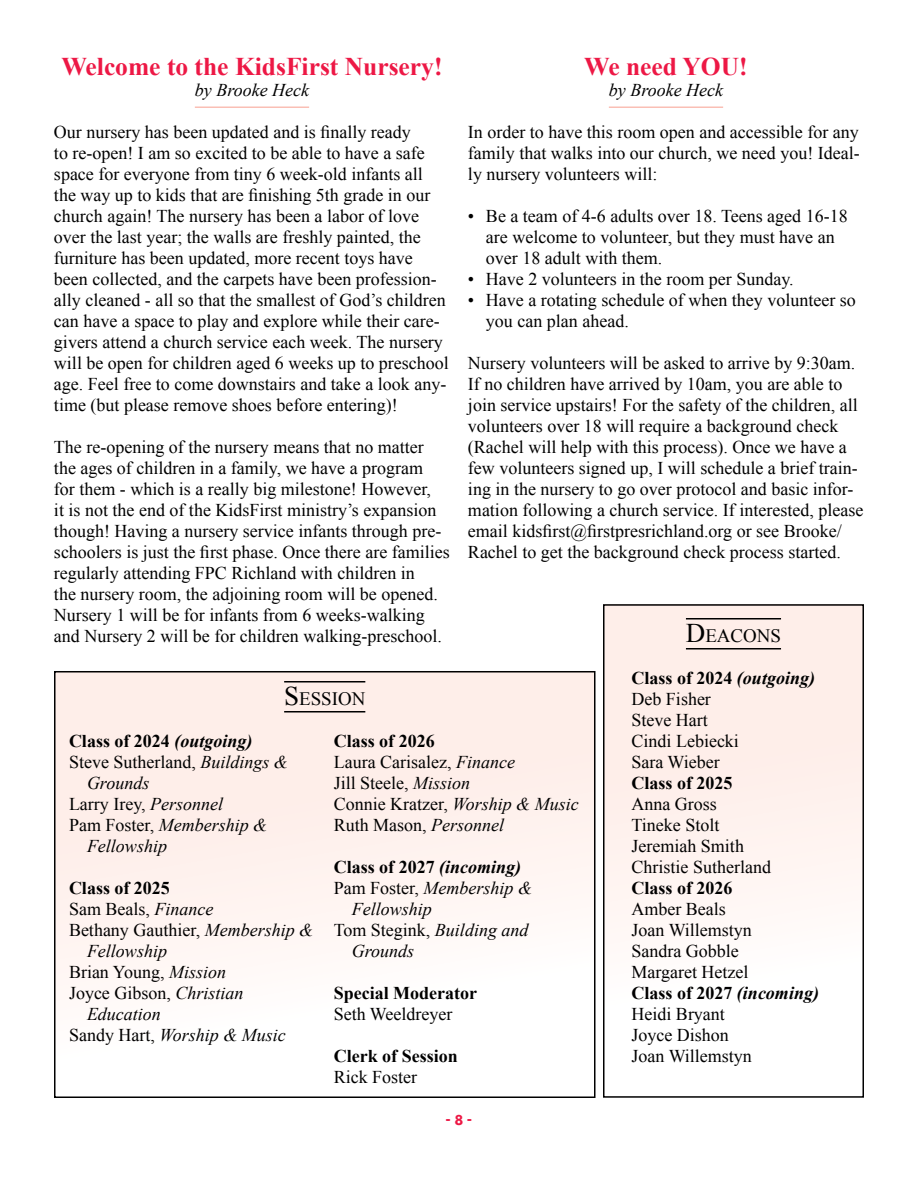
<style>
.page{position:relative;width:918px;height:1188px;background:#fff}
.page>*{position:absolute;margin:0;border:0;box-sizing:border-box;transform-origin:0 0}
.t1{font:700 25.5px "Times New Roman";color:#ed1845}
.t2{font:18.9px "Times New Roman";color:#000}
.t3{font:18px/21px "Times New Roman";color:#000}
.t4{font:italic 18px "Times New Roman";color:#000}
.t5{font:700 18px "Times New Roman";color:#000}
.t6{font:800 15px "Futura PT";color:#ed1845}
.s1{font-size:27px}
.s2{font-weight:700}
.s3{font-weight:700;font-style:italic}
.s4{font-style:italic}
.s5{font-style:normal}
</style>
<div class="page">
<div style="left:55px;top:672px;width:540px;height:425px;background:linear-gradient(to bottom,#fde9e3,#fff)"></div>
<hr style="left:284px;top:681px;width:81px;height:1px;background:#000">
<hr style="left:284px;top:711px;width:81px;height:1px;background:#000">
<div style="left:54px;top:671px;width:542px;height:427px;border:2px solid #000"></div>
<div style="left:604px;top:605px;width:259px;height:492px;background:linear-gradient(to right,#fef4f1,#fff6f3)"></div>
<hr style="left:686px;top:618px;width:95px;height:2px;background:#000">
<hr style="left:686px;top:648px;width:95px;height:2px;background:#000">
<div style="left:603px;top:604px;width:261px;height:494px;border:2px solid #000"></div>
<hr style="left:195px;top:106px;width:114px;height:2px;background:#fabfb5">
<hr style="left:609px;top:106px;width:114px;height:2px;background:#fabfb5">
<h1 class="t1" style="left:62px;top:49px;width:383px">Welcome to the KidsFirst Nursery!</h1>
<p class="t4" style="left:195px;top:78px;width:116px">by Brooke Heck</p>
<p class="t3" style="left:54px;top:121px;width:396px">Our nursery has been updated and is finally ready<br>to re-open! I am so excited to be able to have a safe space for everyone from tiny 6 week-old infants all the way up to kids that are finishing 5th grade in our church again! The nursery has been a labor of love over the last year; the walls are freshly painted, the furniture has been updated, more recent toys have been collected, and the carpets have been profession&shy;ally cleaned - all so that the smallest of God’s children can have a space to play and explore while their care&shy;givers attend a church service each week. The nursery will be open for children aged 6 weeks up to preschool age. Feel free to come downstairs and take a look any&shy;time (but please remove shoes before entering)!</p>
<p class="t3" style="left:54px;top:436px;width:397px">The re-opening of the nursery means that no matter the ages of children in a family, we have a program<br>for them - which is a really big milestone! However,<br>it is not the end of the KidsFirst ministry’s expansion though! Having a nursery service infants through pre&shy;schoolers is just the first phase. Once there are families regularly attending FPC Richland with children in<br>the nursery room, the adjoining room will be opened.<br>Nursery 1 will be for infants from 6 weeks-walking and Nursery 2 will be for children walking-preschool.</p>
<h1 class="t1" style="left:584px;top:49px;width:165px">We need YOU!</h1>
<p class="t4" style="left:609px;top:78px;width:116px">by Brooke Heck</p>
<p class="t3" style="left:468px;top:121px;width:393px;text-align:justify">In order to have this room open and accessible for any family that walks into our church, we need you! Ideal&shy;ly nursery volunteers will:</p>
<p class="t3" style="left:486px;top:205px;width:363px;text-indent:-18px">• Be a team of 4-6 adults over 18. Teens aged 16-18 are welcome to volunteer, but they must have an over 18 adult with them.</p>
<p class="t3" style="left:468px;top:268px;width:327px">• Have 2 volunteers in the room per Sunday.</p>
<p class="t3" style="left:486px;top:289px;width:371px;text-indent:-18px">• Have a rotating schedule of when they volunteer so you can plan ahead.</p>
<p class="t3" style="left:468px;top:352px;width:397px">Nursery volunteers will be asked to arrive by 9:30am.<br>If no children have arrived by 10am, you are able to join service upstairs! For the safety of the children, all volunteers over 18 will require a background check (Rachel will help with this process). Once we have a few volunteers signed up, I will schedule a brief train&shy;ing in the nursery to go over protocol and basic infor&shy;mation following a church service. If interested, please email kidsfirst@firstpresrichland.org or see Brooke/ Rachel to get the background check process started.</p>
<p class="t2" style="left:686px;top:623px;width:94px"><span class="s1">D</span>EACONS</p>
<p class="t3" style="left:632px;top:667px;width:185px"><span class="s2">Class of 2024</span> <span class="s3">(outgoing)<br></span>Deb Fisher<br>Steve Hart<br>Cindi Lebiecki<br>Sara Wieber</p>
<p class="t5" style="left:632px;top:771px;width:102px">Class of 2025</p>
<p class="t3" style="left:632px;top:793px;width:141px">Anna Gross<br>Tineke Stolt<br>Jeremiah Smith<br>Christie Sutherland</p>
<p class="t5" style="left:632px;top:876px;width:102px">Class of 2026</p>
<p class="t3" style="left:632px;top:898px;width:189px">Amber Beals<br>Joan Willemstyn<br>Sandra Gobble<br>Margaret Hetzel<br><span class="s2">Class of 2027</span> <span class="s3">(incoming)<br></span>Heidi Bryant<br>Joyce Dishon<br>Joan Willemstyn</p>
<p class="t2" style="left:284px;top:686px;width:83px"><span class="s1">S</span>ESSION</p>
<p class="t5" style="left:69px;top:729px;width:185px">Class of 2024 <span class="s4">(outgoing)</span></p>
<p class="t3" style="left:69px;top:751px;width:220px">Steve Sutherland, <span class="s4">Buildings &amp;</span></p>
<p class="t4" style="left:87px;top:771px;width:64px">Grounds</p>
<p class="t3" style="left:69px;top:793px;width:156px">Larry Irey, <span class="s4">Personnel</span></p>
<p class="t4" style="left:69px;top:813px;width:200px"><span class="s5">Pam Foster,</span> Membership &amp;</p>
<p class="t4" style="left:87px;top:834px;width:82px">Fellowship</p>
<p class="t5" style="left:69px;top:876px;width:102px">Class of 2025</p>
<p class="t3" style="left:69px;top:898px;width:146px">Sam Beals, <span class="s4">Finance</span></p>
<p class="t3" style="left:69px;top:919px;width:246px">Bethany Gauthier, <span class="s4">Membership &amp;</span></p>
<p class="t4" style="left:87px;top:939px;width:82px">Fellowship</p>
<p class="t3" style="left:69px;top:961px;width:159px">Brian Young, <span class="s4">Mission</span></p>
<p class="t3" style="left:69px;top:982px;width:176px">Joyce Gibson, <span class="s4">Christian</span></p>
<p class="t4" style="left:87px;top:1002px;width:75px">Education</p>
<p class="t4" style="left:69px;top:1023px;width:218px"><span class="s5">Sandy Hart,</span> Worship &amp; Music</p>
<p class="t3" style="left:334px;top:730px;width:247px"><span class="s2">Class of 2026<br></span>Laura Carisalez, <span class="s4">Finance<br></span>Jill Steele, <span class="s4">Mission<br></span>Connie Kratzer, <span class="s4">Worship &amp; Music<br></span>Ruth Mason, <span class="s4">Personnel</span></p>
<p class="t5" style="left:334px;top:855px;width:189px">Class of 2027 <span class="s4">(incoming)</span></p>
<p class="t4" style="left:334px;top:876px;width:200px"><span class="s5">Pam Foster,</span> Membership &amp;</p>
<p class="t4" style="left:352px;top:897px;width:82px">Fellowship</p>
<p class="t3" style="left:334px;top:919px;width:196px">Tom Stegink, <span class="s4">Building and</span></p>
<p class="t4" style="left:352px;top:939px;width:64px">Grounds</p>
<p class="t5" style="left:334px;top:981px;width:145px">Special Moderator</p>
<p class="t3" style="left:334px;top:1003px;width:120px">Seth Weeldreyer</p>
<p class="t5" style="left:334px;top:1044px;width:126px">Clerk of Session</p>
<p class="t3" style="left:334px;top:1066px;width:85px">Rick Foster</p>
<p class="t6" style="left:446px;top:1111px;width:28px">- 8 -</p>
</div>
